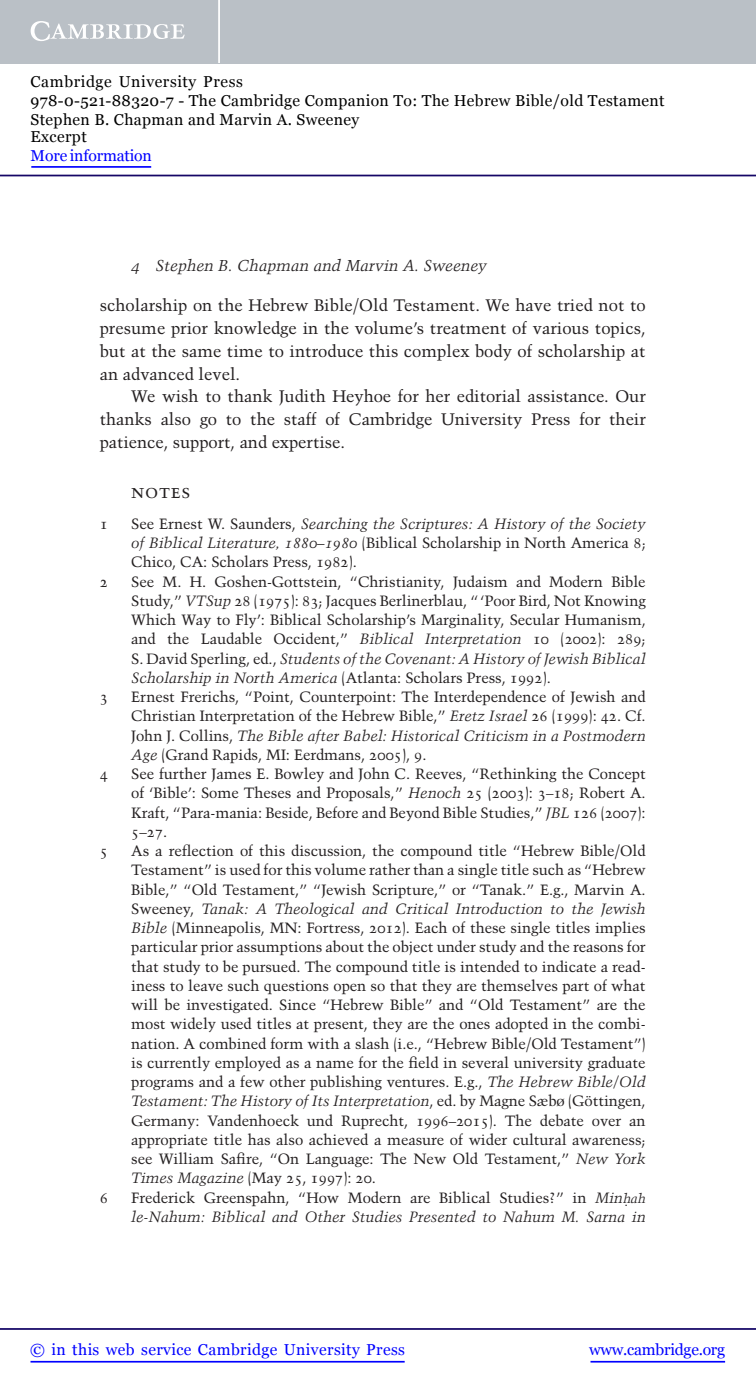
<style>
.page{position:relative;width:756px;height:1388px;background:#fff}
.page>*{position:absolute;margin:0;border:0;box-sizing:border-box;transform-origin:0 0}
.t1{font:20.12px "Trump Mediaeval LT Std";letter-spacing:.025em;color:#231f20}
.t2{font:16.62px/22.8px "Trump Mediaeval LT Std";color:#231f20;text-align:justify}
.t3{font:15.75px/18.9px "Georgia";letter-spacing:.025em;color:#000}
.t4{font:15.75px "Georgia";letter-spacing:.025em;color:#00f}
.t5{font:italic 15.75px "Trump Mediaeval LT Std";letter-spacing:-.005em;color:#231f20}
.t6{font:15.75px "Georgia";letter-spacing:-.015em;color:#00f}
.t7{font:15.75px "Georgia";letter-spacing:-.01em;color:#00f}
.t8{font:14.88px/19.2px "Trump Mediaeval LT Std";letter-spacing:-.005em;color:#231f20;text-align:justify}
.t9{font:italic 14.88px/19.2px "Trump Mediaeval LT Std";letter-spacing:-.005em;color:#231f20}
.s1{font-style:italic}
.s2{font-style:normal}
.s3{font-size:13.12px}
.s4{font-family:"Combo NG";font-style:normal;font-size:13.12px}
</style>
<div class="page">
<hr style="left:591px;top:1361px;width:134px;height:1px;background:#00f">
<hr style="left:0;top:1328px;width:756px;height:2px;background:#150666">
<hr style="left:31px;top:1361px;width:374px;height:1px;background:#00f">
<div style="left:0;top:0;width:756px;height:63px;background:#bac0c6"></div>
<svg style="left:31px;top:21px;width:154px;height:20px"></svg>
<hr style="left:218px;top:0;width:2px;height:63px;background:#fff">
<hr style="left:0;top:175px;width:756px;height:1px;background:#150666">
<hr style="left:31px;top:166px;width:120px;height:2px;background:#00f">
<p class="t3" style="left:31px;top:73px;width:636px">Cambridge University Press<br>978-0-521-88320-7 - The Cambridge Companion To: The Hebrew Bible/old Testament<br>Stephen B. Chapman and Marvin A. Sweeney</p>
<p class="t3" style="left:31px;top:128px;width:58px">Excerpt</p>
<p class="t7" style="left:31px;top:146px;width:123px">More information</p>
<p class="t5" style="left:131px;top:259px;width:357px">4 Stephen B. Chapman and Marvin A. Sweeney</p>
<p class="t2" style="left:100px;top:295px;width:548px">scholarship on the Hebrew Bible/Old Testament. We have tried not to presume prior knowledge in the volume’s treatment of various topics, but at the same time to introduce this complex body of scholarship at an advanced level.</p>
<p class="t2" style="left:100px;top:386px;width:548px;text-indent:31px">We wish to thank Judith Heyhoe for her editorial assistance. Our thanks also go to the staff of Cambridge University Press for their patience, support, and expertise.</p>
<h1 class="t1" style="left:131px;top:482px;width:61px">Notes</h1>
<p class="t8" style="left:100px;top:515px;width:10px">1</p>
<p class="t8" style="left:131px;top:515px;width:516px">See Ernest W. Saunders , <span class="s1">Searching the Scriptures: A History of the Society of Biblical Literature, 1880–1980</span> (Biblical Scholarship in North America 8; Chico, CA : Scholars Press , 1982 ) .</p>
<p class="t8" style="left:100px;top:573px;width:10px">2</p>
<p class="t8" style="left:131px;top:573px;width:516px">See M. H. Goshen-Gottstein , “ Christianity, Judaism and Modern Bible Study ,” <span class="s1">VTSup</span> 28 ( 1975 ): 83 ; Jacques Berlinerblau , “ ‘ Poor Bird, Not Knowing Which Way to Fly’: Biblical Scholarship’s Marginality, Secular Humanism, and the Laudable Occident ,” <span class="s1">Biblical Interpretation</span> 10 ( 2002 ): 289; S. David Sperling , ed., <span class="s1">Students of the Covenant: A History of Jewish Biblical Scholarship in North America</span> ( Atlanta : Scholars Press , 1992 ) .</p>
<p class="t8" style="left:100px;top:688px;width:10px">3</p>
<p class="t8" style="left:131px;top:688px;width:516px">Ernest Frerichs , “ Point, Counterpoint: The Interdependence of Jewish and Christian Interpretation of the Hebrew Bible ,” <span class="s1">Eretz Israel</span> 26 ( 1999 ): 42 . Cf.<br>John J. Collins , <span class="s1">The Bible after Babel: Historical Criticism in a Postmodern Age</span> ( Grand Rapids, MI : Eerdmans , 2005 ), 9.</p>
<p class="t8" style="left:100px;top:765px;width:10px">4</p>
<p class="t8" style="left:131px;top:765px;width:516px">See further James E. Bowley and John C. Reeves , “ Rethinking the Concept of ‘Bible’: Some Theses and Proposals ,” <span class="s1">Henoch</span> 25 ( 2003 ): 3 – 18 ; Robert A.<br>Kraft , “ Para-mania: Beside, Before and Beyond Bible Studies ,” <span class="s1">JBL</span> 126 ( 2007 ):<br>5 – 27.</p>
<p class="t8" style="left:100px;top:842px;width:10px">5</p>
<p class="t8" style="left:131px;top:842px;width:516px">As a reflection of this discussion, the compound title “Hebrew Bible/Old Testament” is used for this volume rather than a single title such as “Hebrew Bible,” “Old Testament,” “Jewish Scripture,” or “Tanak.” E.g., Marvin A.<br>Sweeney , <span class="s1">Tanak: A Theological and Critical Introduction to the Jewish Bible</span> ( Minneapolis, MN : Fortress , 2012 ) . Each of these single titles implies particular prior assumptions about the object under study and the reasons for that study to be pursued. The compound title is intended to indicate a read&shy;iness to leave such questions open so that they are themselves part of what will be investigated. Since “Hebrew Bible” and “Old Testament” are the most widely used titles at present, they are the ones adopted in the combi&shy;nation. A combined form with a slash (i.e., “Hebrew Bible/Old Testament”) is currently employed as a name for the field in several university graduate programs and a few other publishing ventures . E.g., <span class="s1">The Hebrew Bible/Old Testament: The History of Its Interpretation</span>, ed. by Magne Sæbø ( Göttingen, Germany : Vandenhoeck und Ruprecht , 1996–2015 ) . The debate over an appropriate title has also achieved a measure of wider cultural awareness; see William Safire, “On Language: The New Old Testament,” <span class="s1">New York Times Magazine</span> (May 25, 1997): 20.</p>
<p class="t8" style="left:100px;top:1189px;width:10px">6</p>
<p class="t9" style="left:131px;top:1189px;width:516px"><span class="s2">Frederick Greenspahn , “How Modern are Biblical Studies? ” in</span> Min<span class="s3">h</span> <span class="s4">-</span><span class="s3">ah </span>le-Nahum: Biblical and Other Studies Presented to Nahum M. Sarna in</p>
<p class="t4" style="left:30px;top:1339px;width:376px">© in this web service Cambridge University Press</p>
<p class="t6" style="left:589px;top:1339px;width:137px">www.cambridge.org</p>
</div>
